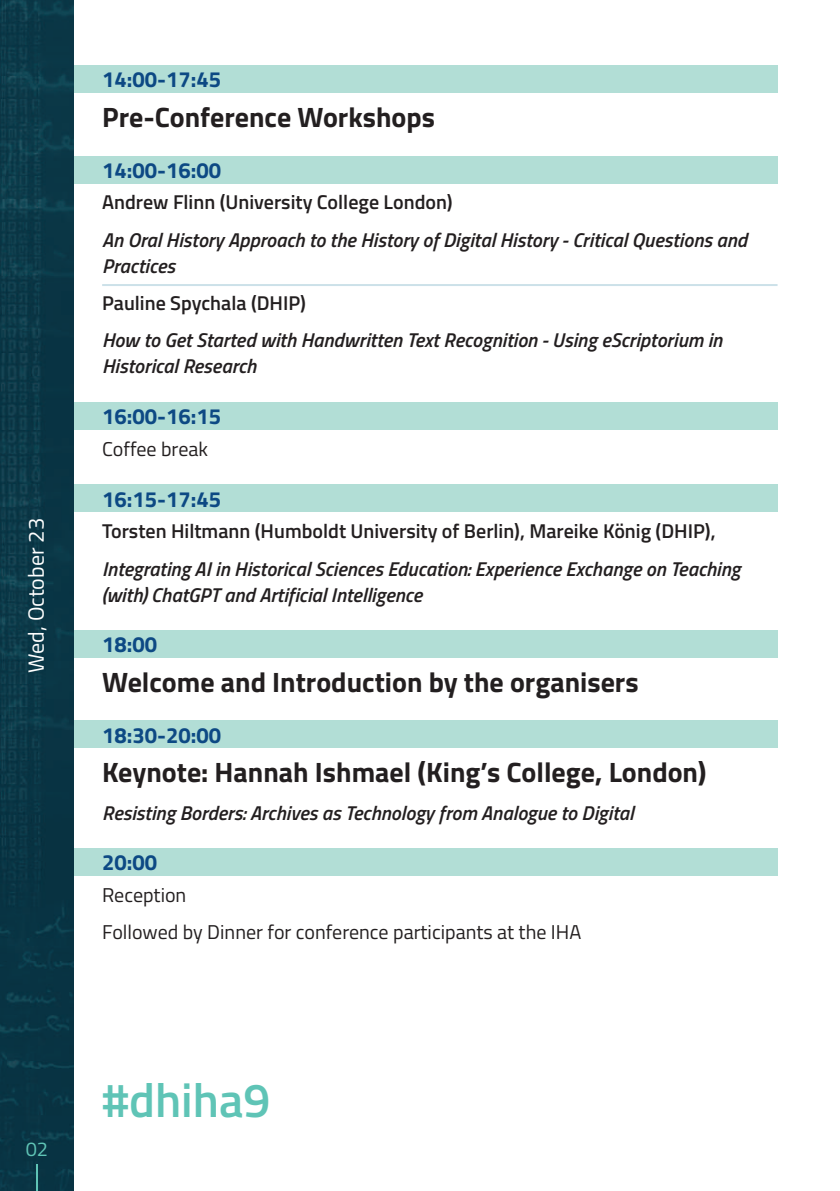
<style>
.page{position:relative;width:840px;height:1191px;background:#fff}
.page>*{position:absolute;margin:0;border:0;box-sizing:border-box;transform-origin:0 0}
.t1{font:600 48px "Titillium Web";color:#5fc4b6}
.t2{font:700 28px "Titillium Web";color:#231f20}
.t3{font:700 22px "Titillium Web";color:#0d4984}
.t4{font:22px "Titillium Web";color:#fff}
.t5{font:italic 600 20px/26px "Titillium Web";color:#231f20}
.t6{font:600 20px "Titillium Web";color:#231f20}
.t7{font:20px/37.4px "Titillium Web";color:#231f20}
.t8{font:20px "Titillium Web";color:#5fc4b6}
</style>
<div class="page">
<img style="left:0;top:0;width:74px;height:1191px">
<svg style="left:36px;top:1164px;width:1px;height:27px"></svg>
<div style="left:74px;top:65px;width:703px;height:28px;background:#b2ded6"></div>
<div style="left:74px;top:156px;width:703px;height:27px;background:#b2ded6"></div>
<hr style="left:102px;top:284px;width:675px;height:2px;background:#cce1e9">
<div style="left:74px;top:402px;width:703px;height:28px;background:#b2ded6"></div>
<div style="left:74px;top:484px;width:703px;height:28px;background:#b2ded6"></div>
<div style="left:74px;top:630px;width:703px;height:28px;background:#b2ded6"></div>
<div style="left:74px;top:720px;width:703px;height:28px;background:#b2ded6"></div>
<div style="left:74px;top:848px;width:703px;height:28px;background:#b2ded6"></div>
<p class="t4" style="left:20px;top:673px;width:156px;rotate:-90deg">Wed, October 23</p>
<p class="t3" style="left:102px;top:63px;width:120px">14:00-17:45</p>
<h2 class="t2" style="left:102px;top:96px;width:334px">Pre-Conference Workshops</h2>
<p class="t3" style="left:102px;top:153px;width:120px">14:00-16:00</p>
<p class="t6" style="left:102px;top:187px;width:352px">Andrew Flinn (University College London)</p>
<p class="t5" style="left:102px;top:226px;width:646px">An Oral History Approach to the History of Digital History - Critical Questions and<br>Practices</p>
<p class="t6" style="left:102px;top:288px;width:205px">Pauline Spychala (DHIP)</p>
<p class="t5" style="left:102px;top:326px;width:621px">How to Get Started with Handwritten Text Recognition - Using eScriptorium in<br>Historical Research</p>
<p class="t3" style="left:102px;top:399px;width:120px">16:00-16:15</p>
<p class="t7" style="left:102px;top:429px;width:107px">Coffee break</p>
<p class="t3" style="left:102px;top:482px;width:120px">16:15-17:45</p>
<p class="t6" style="left:102px;top:516px;width:614px">Torsten Hiltmann (Humboldt University of Berlin), Mareike König (DHIP),</p>
<p class="t5" style="left:102px;top:554px;width:639px">Integrating AI in Historical Sciences Education: Experience Exchange on Teaching (with) ChatGPT and Artificial Intelligence</p>
<p class="t3" style="left:102px;top:628px;width:56px">18:00</p>
<h2 class="t2" style="left:102px;top:661px;width:537px">Welcome and Introduction by the organisers</h2>
<p class="t3" style="left:102px;top:718px;width:120px">18:30-20:00</p>
<h2 class="t2" style="left:102px;top:751px;width:605px">Keynote: Hannah Ishmael (King’s College, London)</h2>
<p class="t5" style="left:102px;top:798px;width:533px">Resisting Borders: Archives as Technology from Analogue to Digital</p>
<p class="t3" style="left:102px;top:846px;width:56px">20:00</p>
<p class="t7" style="left:102px;top:875px;width:480px">Reception<br>Followed by Dinner for conference participants at the IHA</p>
<p class="t8" style="left:26px;top:1134px;width:24px">02</p>
<h1 class="t1" style="left:102px;top:1064px;width:170px">#dhiha9</h1>
</div>
